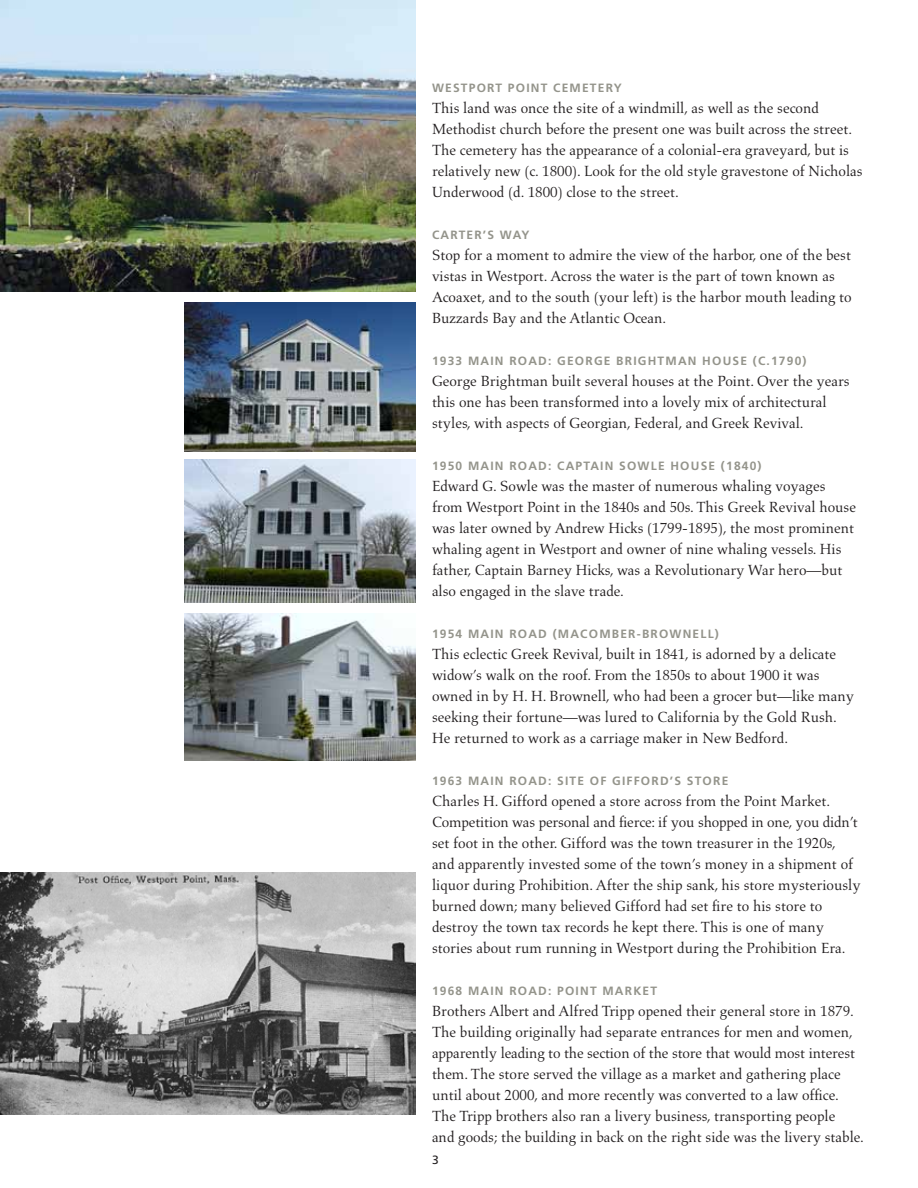
<style>
.page{position:relative;width:918px;height:1188px;background:#fff}
.page>*{position:absolute;margin:0;border:0;box-sizing:border-box;transform-origin:0 0}
.t1{font:15px/21px "Aldus";color:#231f20}
.t2{font:700 12px "Frutiger";letter-spacing:.1em;color:#94948b}
.t3{font:12px "Frutiger";color:#231f20}
</style>
<div class="page">
<img style="left:185px;top:459px;width:231px;height:144px">
<img style="left:185px;top:613px;width:231px;height:147px">
<img style="left:0;top:0;width:416px;height:292px">
<img style="left:0;top:873px;width:416px;height:242px">
<img style="left:185px;top:302px;width:231px;height:149px">
<p class="t2" style="left:432px;top:81px;width:191px">WESTPORT POINT CEM ETERY</p>
<p class="t1" style="left:432px;top:98px;width:432px">This land was once the site of a windmill, as well as the second Methodist church before the present one was built across the street.<br>The cemetery has the appearance of a colonial-era graveyard, but is relatively new (c. 1800). Look for the old style gravestone of Nicholas Underwood (d. 1800) close to the street.</p>
<p class="t2" style="left:432px;top:228px;width:99px">CARTER’S WAY</p>
<p class="t1" style="left:432px;top:245px;width:421px">Stop for a moment to admire the view of the harbor, one of the best vistas in Westport. Across the water is the part of town known as Acoaxet, and to the south (your left) is the harbor mouth leading to Buzzards Bay and the Atlantic Ocean.</p>
<p class="t2" style="left:432px;top:354px;width:376px">1933 MAIN ROAD: GEORG E BRIGHTMAN HOUSE (C.1790)</p>
<p class="t1" style="left:432px;top:371px;width:419px">George Brightman built several houses at the Point. Over the years this one has been transformed into a lovely mix of architectural styles, with aspects of Georgian, Federal, and Greek Revival.</p>
<p class="t2" style="left:432px;top:459px;width:331px">1950 MAIN ROAD: CAPTAIN SOWLE HOUSE (1840)</p>
<p class="t1" style="left:432px;top:476px;width:426px">Edward G. Sowle was the master of numerous whaling voyages from Westport Point in the 1840s and 50s. This Greek Revival house was later owned by Andrew Hicks (1799-1895), the most prominent whaling agent in Westport and owner of nine whaling vessels. His father, Captain Barney Hicks, was a Revolutionary War hero—but also engaged in the slave trade.</p>
<p class="t2" style="left:432px;top:627px;width:288px">1954 MAIN ROAD (MACOM BER-BROWNELL)</p>
<p class="t1" style="left:432px;top:644px;width:424px">This eclectic Greek Revival, built in 1841, is adorned by a delicate widow’s walk on the roof. From the 1850s to about 1900 it was owned in by H. H. Brownell, who had been a grocer but—like many seeking their fortune—was lured to California by the Gold Rush.<br>He returned to work as a carriage maker in New Bedford.</p>
<p class="t2" style="left:432px;top:774px;width:298px">1963 MAIN ROAD: SITE OF GIFFORD’S STORE</p>
<p class="t1" style="left:432px;top:791px;width:430px">Charles H. Gifford opened a store across from the Point Market.<br>Competition was personal and fierce: if you shopped in one, you didn’t set foot in the other. Gifford was the town treasurer in the 1920s, and apparently invested some of the town’s money in a shipment of liquor during Prohibition. After the ship sank, his store mysteriously burned down; many believed Gifford had set fire to his store to destroy the town tax records he kept there. This is one of many stories about rum running in Westport during the Prohibition Era.</p>
<p class="t2" style="left:432px;top:984px;width:227px">1968 MAIN ROAD: POINT MARKET</p>
<p class="t1" style="left:432px;top:1001px;width:433px">Brothers Albert and Alfred Tripp opened their general store in 1879.<br>The building originally had separate entrances for men and women, apparently leading to the section of the store that would most interest them. The store served the village as a market and gathering place until about 2000, and more recently was converted to a law office.<br>The Tripp brothers also ran a livery business, transporting people<br>and goods; the building in back on the right side was the livery stable.</p>
<p class="t3" style="left:432px;top:1153px;width:8px">3</p>
</div>
